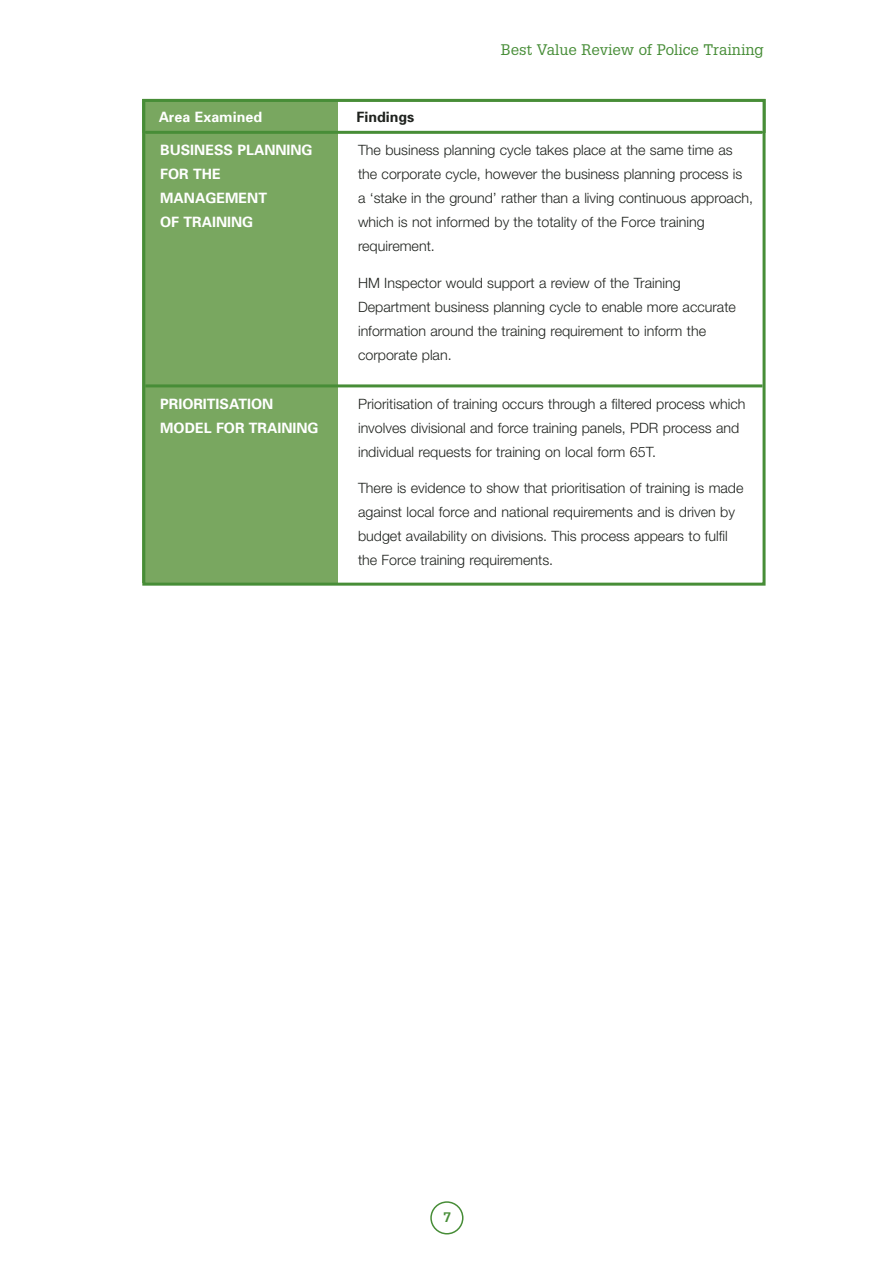
<style>
.page{position:relative;width:893px;height:1263px;background:#fff}
.page>*{position:absolute;margin:0;border:0;box-sizing:border-box;transform-origin:0 0}
.t1{font:15px "Glypha";color:#478d37}
.t2{font:300 14.25px/24px "Helvetica Neue";color:#1f221e}
.t3{font:700 14.25px/24px "Univers";color:#fff}
.t4{font:700 14.25px "Univers";color:#1f221e}
.t5{font:700 13.5px "Glypha";color:#478d37}
</style>
<div class="page">
<svg style="left:430px;top:1201px;width:33px;height:34px"></svg>
<div style="left:142px;top:99px;width:196px;height:484px;background:#79a760"></div>
<hr style="left:145px;top:131px;width:617px;height:3px;background:#478d37">
<hr style="left:145px;top:384px;width:617px;height:3px;background:#478d37">
<div style="left:142px;top:99px;width:623px;height:487px;border:3px solid #478d37"></div>
<div style="left:142px;top:99px;width:623px;height:34px;border:2px solid #478d37"></div>
<p class="t3" style="left:159px;top:106px;width:105px">Area Examined</p>
<p class="t4" style="left:356px;top:111px;width:59px">Findings</p>
<p class="t1" style="left:501px;top:44px;width:264px">Best Value Review of Police Training</p>
<p class="t3" style="left:160px;top:139px;width:154px">BUSINESS PLANNING<br>FOR THE<br>MANAGEMENT<br>OF TRAINING</p>
<p class="t3" style="left:160px;top:393px;width:160px">PRIORITISATION<br>MODEL FOR TRAINING</p>
<p class="t2" style="left:358px;top:139px;width:396px">The business planning cycle takes place at the same time as the corporate cycle, however the business planning process is a ‘stake in the ground’ rather than a living continuous approach, which is not informed by the totality of the Force training requirement.</p>
<p class="t2" style="left:358px;top:272px;width:379px">HM Inspector would support a review of the Training Department business planning cycle to enable more accurate information around the training requirement to inform the corporate plan.</p>
<p class="t2" style="left:358px;top:393px;width:389px">Prioritisation of training occurs through a filtered process which involves divisional and force training panels, PDR process and individual requests for training on local form 65T.</p>
<p class="t2" style="left:358px;top:478px;width:387px">There is evidence to show that prioritisation of training is made against local force and national requirements and is driven by budget availability on divisions. This process appears to fulfil the Force training requirements.</p>
<p class="t5" style="left:443px;top:1212px;width:9px">7</p>
</div>
